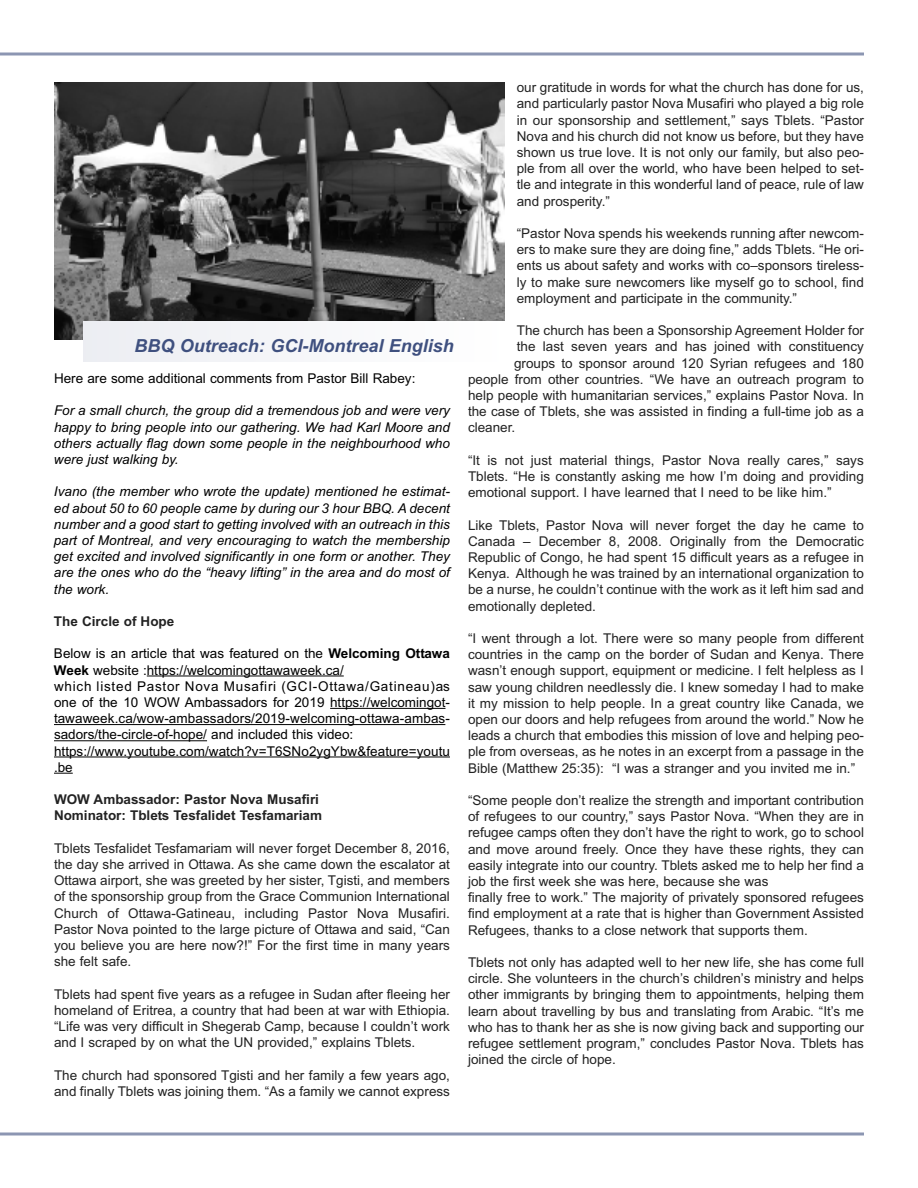
<style>
.page{position:relative;width:918px;height:1188px;background:#fff}
.page>*{position:absolute;margin:0;border:0;box-sizing:border-box;transform-origin:0 0}
.t1{font:italic 700 18px "Arial";color:#3f507f}
.t2{font:13.5px/16.2px "Arial";color:#222;text-align:justify}
.t3{font:italic 13.5px/16.2px "Arial";color:#000;text-align:justify}
.t4{font:13.5px/16.2px "Arial";color:#000}
.t5{font:700 13.5px/16.2px "Arial";color:#222}
.s1{font-weight:700}
</style>
<div class="page">
<svg style="left:0;top:52px;width:864px;height:4px;background:#a8b0c5"></svg>
<hr style="left:147px;top:675px;width:197px;height:1px;background:#000">
<hr style="left:330px;top:708px;width:116px;height:1px;background:#000">
<hr style="left:54px;top:724px;width:391px;height:1px;background:#000">
<hr style="left:54px;top:740px;width:153px;height:1px;background:#000">
<hr style="left:54px;top:756px;width:396px;height:1px;background:#000">
<svg style="left:54px;top:773px;width:19px;height:1px"></svg>
<svg style="left:0;top:1132px;width:864px;height:4px;background:#a8b0c5"></svg>
<img style="left:54px;top:82px;width:451px;height:257px">
<div style="left:83px;top:322px;width:422px;height:39px;background:#f5f6f8"></div>
<h1 class="t1" style="left:134px;top:335px;width:321px">BBQ Outreach: GCI-Montreal English</h1>
<p class="t4" style="left:54px;top:370px;width:363px">Here are some additional comments from Pastor Bill Rabey:</p>
<p class="t3" style="left:54px;top:403px;width:398px">For a small church, the group did a tremendous job and were very happy to bring people into our gathering. We had Karl Moore and others actually flag down some people in the neighbourhood who were just walking by.</p>
<p class="t3" style="left:54px;top:484px;width:398px">Ivano (the member who wrote the update) mentioned he estimat&shy;ed about 50 to 60 people came by during our 3 hour BBQ. A decent number and a good start to getting involved with an outreach in this part of Montreal, and very encouraging to watch the membership get excited and involved significantly in one form or another. They are the ones who do the “heavy lifting” in the area and do most of the work.</p>
<p class="t5" style="left:54px;top:613px;width:122px">The Circle of Hope</p>
<p class="t4" style="left:54px;top:646px;width:398px">Below is an article that was featured on the <span class="s1">Welcoming Ottawa Week</span> website :https://welcomingottawaweek.ca/<br>which listed Pastor Nova Musafiri (GCI-Ottawa/Gatineau)as one of the 10 WOW Ambassadors for 2019 https://welcomingot&shy;tawaweek.ca/wow-ambassadors/2019-welcoming-ottawa-ambas&shy;sadors/the-circle-of-hope/ and included this video: https://www.youtube.com/watch?v=T6SNo2ygYbw&amp;feature=youtu .be</p>
<p class="t5" style="left:54px;top:791px;width:270px">WOW Ambassador: Pastor Nova Musafiri<br>Nominator: Tblets Tesfalidet Tesfamariam</p>
<p class="t2" style="left:54px;top:840px;width:398px">Tblets Tesfalidet Tesfamariam will never forget December 8, 2016, the day she arrived in Ottawa. As she came down the escalator at Ottawa airport, she was greeted by her sister, Tgisti, and members of the sponsorship group from the Grace Communion International Church of Ottawa-Gatineau, including Pastor Nova Musafiri.<br>Pastor Nova pointed to the large picture of Ottawa and said, “Can you believe you are here now?!” For the first time in many years she felt safe.</p>
<p class="t2" style="left:54px;top:986px;width:398px">Tblets had spent five years as a refugee in Sudan after fleeing her homeland of Eritrea, a country that had been at war with Ethiopia. “Life was very difficult in Shegerab Camp, because I couldn’t work and I scraped by on what the UN provided,” explains Tblets.</p>
<p class="t2" style="left:54px;top:1067px;width:397px">The church had sponsored Tgisti and her family a few years ago, and finally Tblets was joining them. “As a family we cannot express</p>
<p class="t2" style="left:517px;top:79px;width:349px">our gratitude in words for what the church has done for us, and particularly pastor Nova Musafiri who played a big role in our sponsorship and settlement,” says Tblets. “Pastor Nova and his church did not know us before, but they have shown us true love. It is not only our family, but also peo&shy;ple from all over the world, who have been helped to set&shy;tle and integrate in this wonderful land of peace, rule of law and prosperity.”</p>
<p class="t2" style="left:517px;top:225px;width:349px">“Pastor Nova spends his weekends running after newcom&shy;ers to make sure they are doing fine,” adds Tblets. “He ori&shy;ents us about safety and works with co–sponsors tireless&shy;ly to make sure newcomers like myself go to school, find employment and participate in the community.”</p>
<p class="t2" style="left:517px;top:322px;width:349px">The church has been a Sponsorship Agreement Holder for</p>
<p class="t2" style="left:517px;top:339px;width:349px">the last seven years and has joined with constituency</p>
<p class="t2" style="left:514px;top:355px;width:351px">groups to sponsor around 120 Syrian refugees and 180</p>
<p class="t2" style="left:468px;top:371px;width:398px">people from other countries. “We have an outreach program to</p>
<p class="t2" style="left:468px;top:387px;width:398px">help people with humanitarian services,” explains Pastor Nova. In</p>
<p class="t2" style="left:468px;top:403px;width:397px">the case of Tblets, she was assisted in finding a full-time job as a</p>
<p class="t2" style="left:468px;top:420px;width:49px">cleaner.</p>
<p class="t2" style="left:468px;top:452px;width:397px">“It is not just material things, Pastor Nova really cares,” says Tblets. “He is constantly asking me how I’m doing and providing emotional support. I have learned that I need to be like him.”</p>
<p class="t2" style="left:468px;top:517px;width:398px">Like Tblets, Pastor Nova will never forget the day he came to Canada – December 8, 2008. Originally from the Democratic Republic of Congo, he had spent 15 difficult years as a refugee in Kenya. Although he was trained by an international organization to be a nurse, he couldn’t continue with the work as it left him sad and emotionally depleted.</p>
<p class="t2" style="left:468px;top:630px;width:398px">“I went through a lot. There were so many people from different countries in the camp on the border of Sudan and Kenya. There wasn’t enough support, equipment or medicine. I felt helpless as I saw young children needlessly die. I knew someday I had to make it my mission to help people. In a great country like Canada, we open our doors and help refugees from around the world.” Now he leads a church that embodies this mission of love and helping peo&shy;ple from overseas, as he notes in an excerpt from a passage in the Bible (Matthew 25:35): “I was a stranger and you invited me in.”</p>
<p class="t2" style="left:468px;top:792px;width:398px;text-align:left">“Some people don’t realize the strength and important contribution of refugees to our country,” says Pastor Nova. “When they are in refugee camps often they don’t have the right to work, go to school and move around freely. Once they have these rights, they can easily integrate into our country. Tblets asked me to help her find a job the first week she was here, because she was<br>finally free to work.” The majority of privately sponsored refugees find employment at a rate that is higher than Government Assisted Refugees, thanks to a close network that supports them.</p>
<p class="t2" style="left:468px;top:954px;width:398px">Tblets not only has adapted well to her new life, she has come full circle. She volunteers in the church’s children’s ministry and helps other immigrants by bringing them to appointments, helping them learn about travelling by bus and translating from Arabic. “It’s me who has to thank her as she is now giving back and supporting our refugee settlement program,” concludes Pastor Nova. Tblets has joined the circle of hope.</p>
</div>
